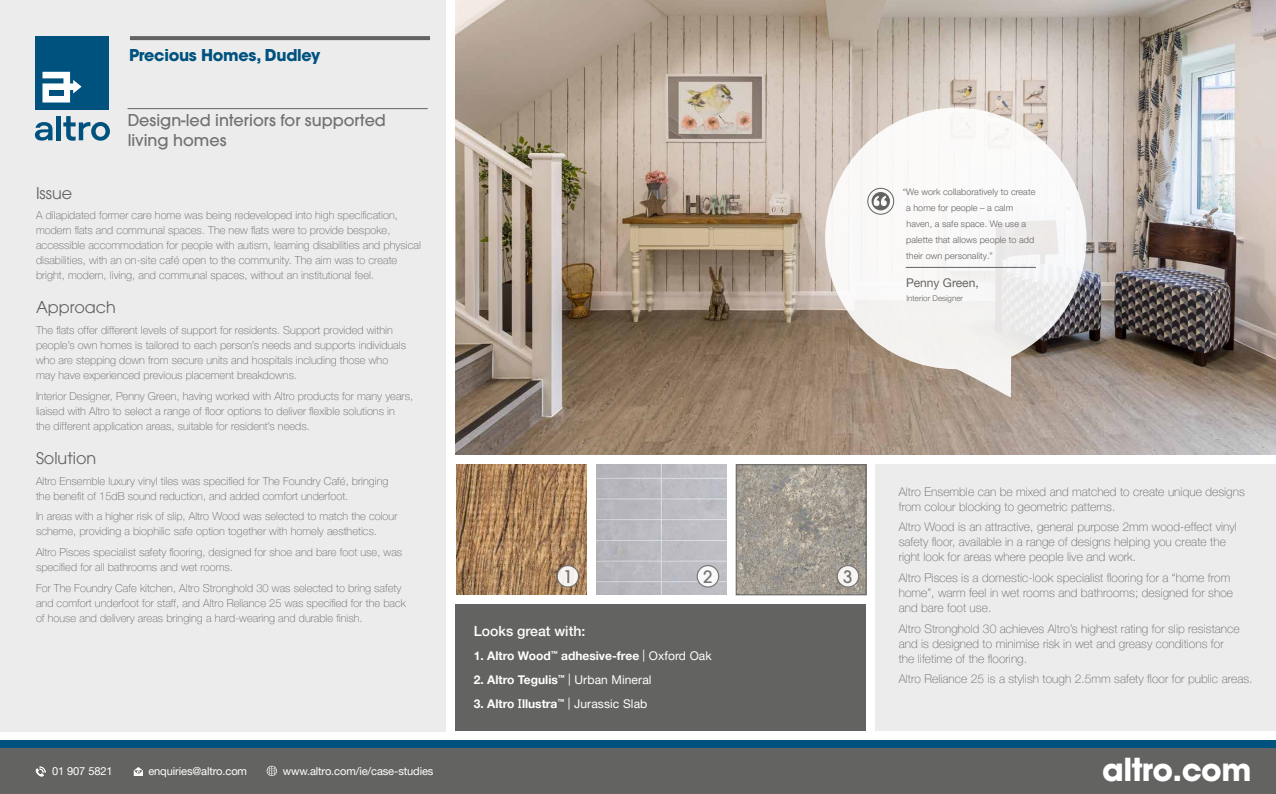
<style>
.page{position:relative;width:1276px;height:794px;background:#fff}
.page>*{position:absolute;margin:0;border:0;box-sizing:border-box;transform-origin:0 0}
.t1{font:700 31px "Avant Garde";letter-spacing:-.02em;color:#fff}
.t2{font:500 17px "Avant Garde";color:#6f6f6e}
.t3{font:500 16px/20px "Avant Garde";color:#636362}
.t4{font:16px "Avant Garde";color:#636362}
.t5{font:700 16px "Avant Garde";letter-spacing:-.02em;color:#00527e}
.t6{font:500 14px "Helvetica Neue LT Pro";color:#fff}
.t7{font:100 12px/15px "Helvetica Neue LT Pro";letter-spacing:.005em;color:#636362}
.t8{font:700 12px "Helvetica Neue LT Pro";color:#fff}
.t9{font:12px "Helvetica Neue LT Pro";color:#636362}
.t10{font:100 11px/15px "Helvetica Neue LT Pro";letter-spacing:.005em;color:#636362}
.t11{font:11px "Helvetica Neue LT Pro";letter-spacing:-.01em;color:#fff}
.t12{font:300 9px/16px "Helvetica Neue LT Pro";letter-spacing:.005em;color:#636362}
.t13{font:300 8px "Helvetica Neue LT Pro";letter-spacing:.005em;color:#636362}
.s1{font-weight:400}
.s2{font-family:"Rockwell";font-weight:400}
</style>
<div class="page">
<img style="left:738px;top:466px;width:126px;height:127px">
<div style="left:736px;top:464px;width:130px;height:131px;border:1px solid #636362"></div>
<img style="left:456px;top:465px;width:130px;height:130px">
<img style="left:596px;top:465px;width:130px;height:130px">
<svg style="left:557px;top:565px;width:21px;height:22px"></svg>
<div style="left:556px;top:565px;width:23px;height:22px;border:1px solid #6f6f6e;border-radius:50%"></div>
<svg style="left:837px;top:565px;width:21px;height:22px"></svg>
<div style="left:836px;top:565px;width:23px;height:22px;border:1px solid #6f6f6e;border-radius:50%"></div>
<svg style="left:697px;top:565px;width:21px;height:22px"></svg>
<div style="left:696px;top:565px;width:23px;height:22px;border:1px solid #6f6f6e;border-radius:50%"></div>
<img style="left:456px;top:0;width:820px;height:455px">
<div style="left:876px;top:465px;width:400px;height:266px;background:#ececed"></div>
<div style="left:0;top:0;width:446px;height:731px;background:#ececed"></div>
<div style="left:456px;top:604px;width:410px;height:127px;background:#636362"></div>
<hr style="left:56px;top:116px;width:4px;height:24px;background:#00527e">
<svg style="left:35px;top:122px;width:18px;height:19px"></svg>
<svg style="left:63px;top:116px;width:47px;height:25px"></svg>
<div style="left:36px;top:36px;width:73px;height:74px;background:#00527e"></div>
<svg style="left:42px;top:72px;width:40px;height:30px"></svg>
<div style="left:49px;top:90px;width:14px;height:6px;background:#00527e"></div>
<svg style="left:130px;top:36px;width:300px;height:4px"></svg>
<hr style="left:128px;top:108px;width:300px;height:1px;background:#636362">
<svg style="left:825px;top:108px;width:261px;height:290px;fill:#f5f3f2"></svg>
<div style="left:867px;top:188px;width:27px;height:26px;border:1px solid #636362;border-radius:50%"></div>
<svg style="left:871px;top:192px;width:19px;height:18px"></svg>
<hr style="left:905px;top:267px;width:131px;height:1px;background:#636362">
<div style="left:0;top:740px;width:1276px;height:9px;background:#00527e"></div>
<div style="left:0;top:749px;width:1276px;height:45px;background:#636362"></div>
<svg style="left:134px;top:767px;width:9px;height:9px"></svg>
<svg style="left:35px;top:766px;width:11px;height:11px"></svg>
<svg style="left:267px;top:766px;width:10px;height:10px"></svg>
<h3 class="t5" style="left:129px;top:45px;width:193px">Precious Homes, Dudley</h3>
<h3 class="t3" style="left:128px;top:110px;width:260px">Design-led interiors for supported living homes</h3>
<h3 class="t4" style="left:36px;top:183px;width:38px">Issue</h3>
<p class="t10" style="left:36px;top:208px;width:386px">A dilapidated former care home was being redeveloped into high specification, modern flats and communal spaces. The new flats were to provide bespoke, accessible accommodation for people with autism, learning disabilities and physical disabilities, with an on-site café open to the community. The aim was to create bright, modern, living, and communal spaces, without an institutional feel.</p>
<h3 class="t4" style="left:36px;top:298px;width:81px">Approach</h3>
<p class="t10" style="left:36px;top:322px;width:371px">The flats offer different levels of support for residents. Support provided within people’s own homes is tailored to each person’s needs and supports individuals who are stepping down from secure units and hospitals including those who may have experienced previous placement breakdowns.</p>
<p class="t10" style="left:36px;top:388px;width:379px">Interior Designer, Penny Green, having worked with Altro products for many years, liaised with Altro to select a range of floor options to deliver flexible solutions in<br>the different application areas, suitable for resident’s needs.</p>
<h3 class="t4" style="left:36px;top:449px;width:62px">Solution</h3>
<p class="t10" style="left:36px;top:473px;width:354px">Altro Ensemble luxury vinyl tiles was specified for The Foundry Café, bringing the benefit of 15dB sound reduction, and added comfort underfoot.</p>
<p class="t10" style="left:36px;top:509px;width:363px">In areas with a higher risk of slip, Altro Wood was selected to match the colour scheme, providing a biophilic safe option together with homely aesthetics.</p>
<p class="t10" style="left:36px;top:544px;width:368px">Altro Pisces specialist safety flooring, designed for shoe and bare foot use, was specified for all bathrooms and wet rooms.</p>
<p class="t10" style="left:36px;top:580px;width:371px">For The Foundry Cafe kitchen, Altro Stronghold 30 was selected to bring safety and comfort underfoot for staff, and Altro Reliance 25 was specified for the back of house and delivery areas bringing a hard-wearing and durable finish.</p>
<p class="t12" style="left:906px;top:183px;width:131px;text-indent:-3px">“We work collaboratively to create a home for people – a calm haven, a safe space. We use a palette that allows people to add their own personality.”</p>
<p class="t9" style="left:906px;top:275px;width:74px">Penny Green,</p>
<p class="t13" style="left:906px;top:293px;width:58px">Interior Designer</p>
<h2 class="t2" style="left:563px;top:566px;width:11px">1</h2>
<h2 class="t2" style="left:703px;top:566px;width:11px">2</h2>
<h2 class="t2" style="left:843px;top:566px;width:11px">3</h2>
<p class="t6" style="left:474px;top:623px;width:113px">Looks great with:</p>
<p class="t8" style="left:474px;top:648px;width:239px">1. Altro Wood<sup>™</sup> adhesive-free <span class="s1">| Oxford Oak</span></p>
<p class="t8" style="left:474px;top:672px;width:179px">2. Altro Tegulis<sup>™</sup> <span class="s1">| Urban Mineral</span></p>
<p class="t8" style="left:474px;top:696px;width:175px">3. Altro <span class="s2">I</span>llustra<sup>™</sup> <span class="s1">| Jurassic Slab</span></p>
<p class="t7" style="left:898px;top:484px;width:348px">Altro Ensemble can be mixed and matched to create unique designs from colour blocking to geometric patterns.</p>
<p class="t7" style="left:898px;top:519px;width:340px">Altro Wood is an attractive, general purpose 2mm wood-effect vinyl safety floor, available in a range of designs helping you create the right look for areas where people live and work.</p>
<p class="t7" style="left:898px;top:570px;width:336px">Altro Pisces is a domestic-look specialist flooring for a “home from home”, warm feel in wet rooms and bathrooms; designed for shoe and bare foot use.</p>
<p class="t7" style="left:898px;top:621px;width:342px">Altro Stronghold 30 achieves Altro’s highest rating for slip resistance and is designed to minimise risk in wet and greasy conditions for the lifetime of the flooring.</p>
<p class="t7" style="left:898px;top:671px;width:355px">Altro Reliance 25 is a stylish tough 2.5mm safety floor for public areas.</p>
<p class="t11" style="left:52px;top:764px;width:62px">01 907 5821</p>
<p class="t11" style="left:148px;top:764px;width:100px">enquiries@altro.com</p>
<p class="t11" style="left:283px;top:764px;width:152px">www.altro.com/ie/case-studies</p>
<h1 class="t1" style="left:1102px;top:749px;width:151px">altro.com</h1>
</div>
